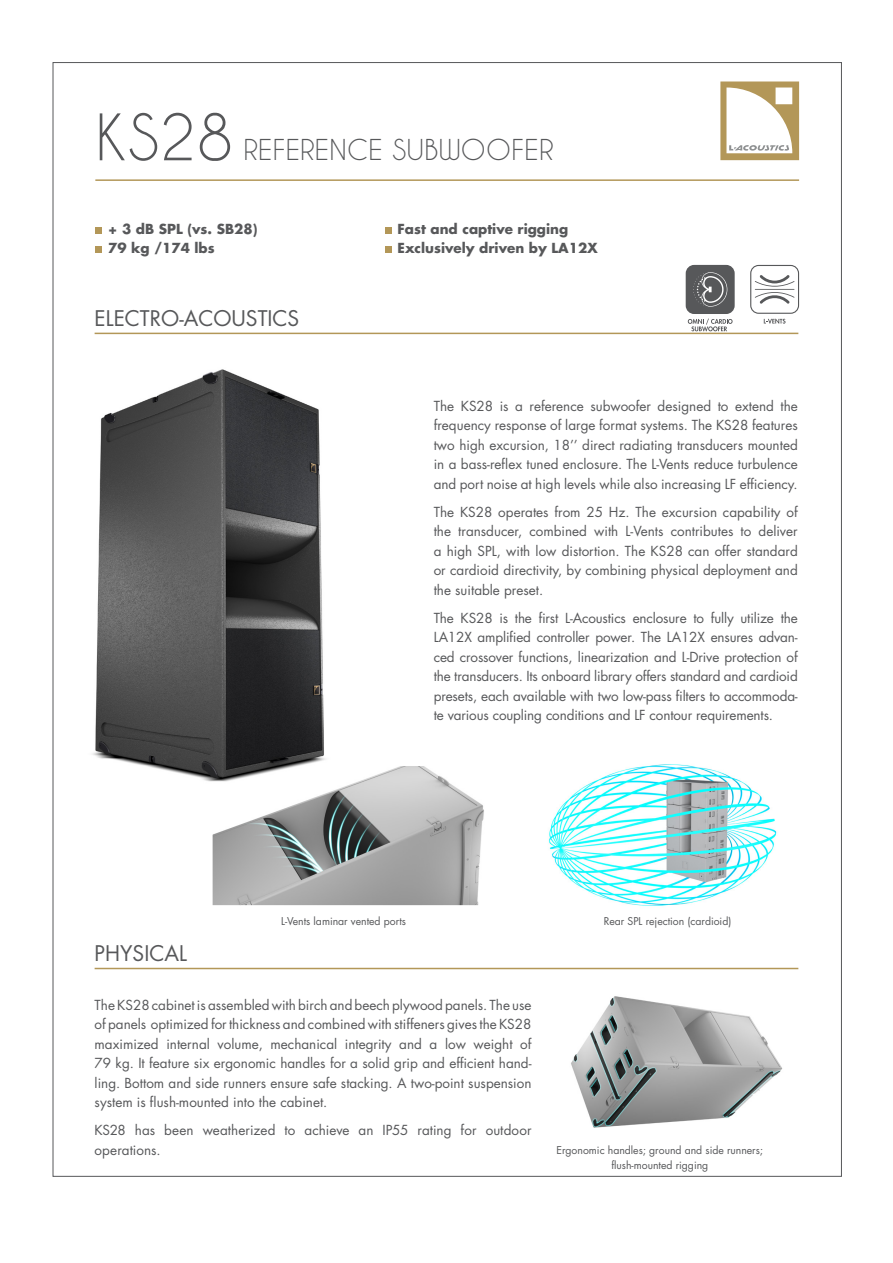
<style>
.page{position:relative;width:893px;height:1263px;background:#fff}
.page>*{position:absolute;margin:0;border:0;box-sizing:border-box;transform-origin:0 0}
._00-TITRE{font:60px "Caviar Dreams";color:#57585a}
._00-TITRE-2{font:27px "Caviar Dreams";letter-spacing:.01em;color:#57585a}
._00-SS_TITRE{font:21px "Futura Std";color:#57585a}
._00-TEXTE{font:13.5px/19.5px "Futura Std";color:#57585a;text-align:justify}
._00-TEXTE-2{font:700 13.5px/19.5px "Futura Std";color:#57585a}
._00-LEGENDE{font:10.5px "Futura Std";letter-spacing:-.005em;color:#57585a}
</style>
<div class="page">
<img style="left:92px;top:369px;width:234px;height:413px">
<svg style="left:750px;top:265px;width:49px;height:59px"></svg>
<svg style="left:686px;top:265px;width:49px;height:66px"></svg>
<hr style="left:95px;top:179px;width:704px;height:2px;background:#b39758">
<svg style="left:720px;top:81px;width:79px;height:79px"></svg>
<hr style="left:95px;top:333px;width:703px;height:1px;background:#b39758">
<hr style="left:95px;top:968px;width:703px;height:1px;background:#b39758">
<img style="left:571px;top:996px;width:212px;height:132px">
<img style="left:548px;top:764px;width:229px;height:142px">
<img style="left:213px;top:766px;width:271px;height:139px">
<svg style="left:96px;top:227px;width:6px;height:6px"></svg>
<svg style="left:385px;top:227px;width:6px;height:6px"></svg>
<svg style="left:96px;top:247px;width:6px;height:6px"></svg>
<svg style="left:385px;top:247px;width:6px;height:6px"></svg>
<p class="_00-TITRE" style="left:95px;top:102px;width:139px">KS28</p>
<p class="_00-TITRE-2" style="left:244px;top:134px;width:311px">REFERENCE SUBWOOFER</p>
<p class="_00-TEXTE-2" style="left:108px;top:219px;width:151px">+ 3 dB SPL (vs. SB28)<br>79 kg /174 lbs</p>
<p class="_00-TEXTE-2" style="left:398px;top:219px;width:202px">Fast and captive rigging<br>Exclusively driven by LA12X</p>
<p class="_00-SS_TITRE" style="left:95px;top:305px;width:206px">ELECTRO-ACOUSTICS</p>
<p class="_00-TEXTE" style="left:434px;top:396px;width:366px">The KS28 is a reference subwoofer designed to extend the frequency response of large format systems. The KS28 features two high excursion, 18’’ direct radiating transducers mounted in a bass-reflex tuned enclosure. The L-Vents reduce turbulence and port noise at high levels while also increasing LF efficiency.</p>
<p class="_00-TEXTE" style="left:434px;top:502px;width:366px">The KS28 operates from 25 Hz. The excursion capability of the transducer, combined with L-Vents contributes to deliver a high SPL, with low distortion. The KS28 can offer standard or cardioid directivity, by combining physical deployment and the suitable preset.</p>
<p class="_00-TEXTE" style="left:434px;top:608px;width:366px">The KS28 is the first L-Acoustics enclosure to fully utilize the LA12X amplified controller power. The LA12X ensures advan&shy;ced crossover functions, linearization and L-Drive protection of the transducers. Its onboard library offers standard and cardioid presets, each available with two low-pass filters to accommoda&shy;te various coupling conditions and LF contour requirements.</p>
<p class="_00-SS_TITRE" style="left:95px;top:940px;width:94px">PHYSICAL</p>
<p class="_00-LEGENDE" style="left:281px;top:914px;width:127px">L-Vents laminar vented ports</p>
<p class="_00-LEGENDE" style="left:604px;top:914px;width:129px">Rear SPL rejection (cardioid)</p>
<p class="_00-TEXTE" style="left:95px;top:995px;width:438px">The KS28 cabinet is assembled with birch and beech plywood panels. The use of panels optimized for thickness and combined with stiffeners gives the KS28 maximized internal volume, mechanical integrity and a low weight of 79 kg. It feature six ergonomic handles for a solid grip and efficient hand&shy;ling. Bottom and side runners ensure safe stacking. A two-point suspension system is flush-mounted into the cabinet.</p>
<p class="_00-TEXTE" style="left:95px;top:1120px;width:438px">KS28 has been weatherized to achieve an IP55 rating for outdoor operations.</p>
<p class="_00-LEGENDE" style="left:556px;top:1143px;width:208px">Ergonomic handles; ground and side runners;</p>
<p class="_00-LEGENDE" style="left:611px;top:1158px;width:98px">flush-mounted rigging</p>
</div>
